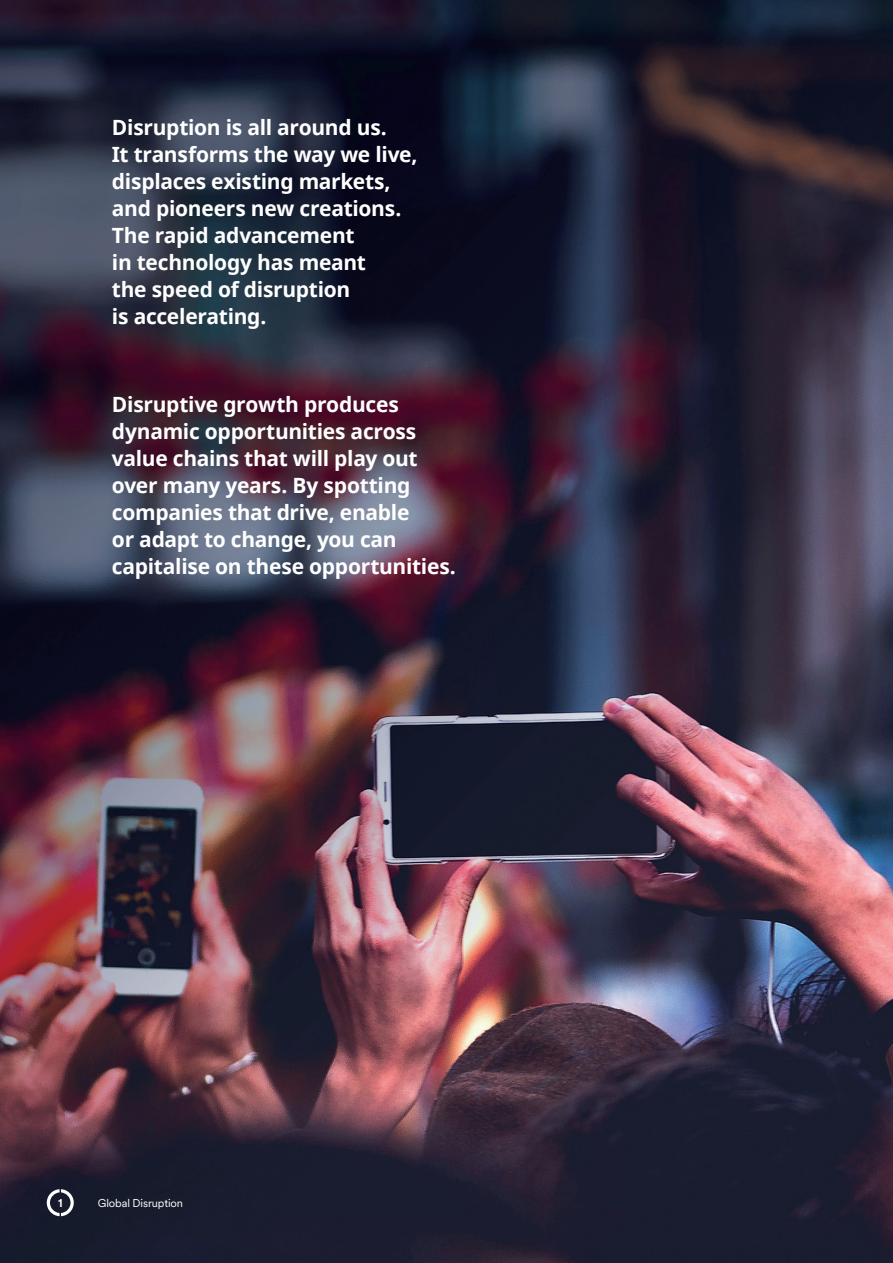
<style>
.page{position:relative;width:893px;height:1263px;background:#fff}
.page>*{position:absolute;margin:0;border:0;box-sizing:border-box;transform-origin:0 0}
._14_18_Intro{font:700 21px/27px "Noto Sans";letter-spacing:-.015em;color:#fff}
.t1{font:11.25px "Schroders Circular";letter-spacing:-.01em;color:#fff}
.t2{font:700 11.25px "Schroders Circular";color:#fff}
</style>
<div class="page">
<img style="left:0;top:0;width:892px;height:1263px">
<hr style="left:892px;top:0;width:1px;height:1263px;background:#9b8fc4">
<svg style="left:47px;top:1189px;width:27px;height:27px"></svg>
<p class="_14_18_Intro" style="left:112px;top:113px;width:307px">Disruption is all around us.<br>It transforms the way we live, displaces existing markets, and pioneers new creations.<br>The rapid advancement<br>in technology has meant<br>the speed of disruption<br>is accelerating.</p>
<p class="_14_18_Intro" style="left:112px;top:390px;width:345px">Disruptive growth produces dynamic opportunities across value chains that will play out over many years. By spotting companies that drive, enable<br>or adapt to change, you can capitalise on these opportunities.</p>
<p class="t2" style="left:58px;top:1195px;width:6px">1</p>
<p class="t1" style="left:98px;top:1195px;width:87px">Global Disruption</p>
</div>
